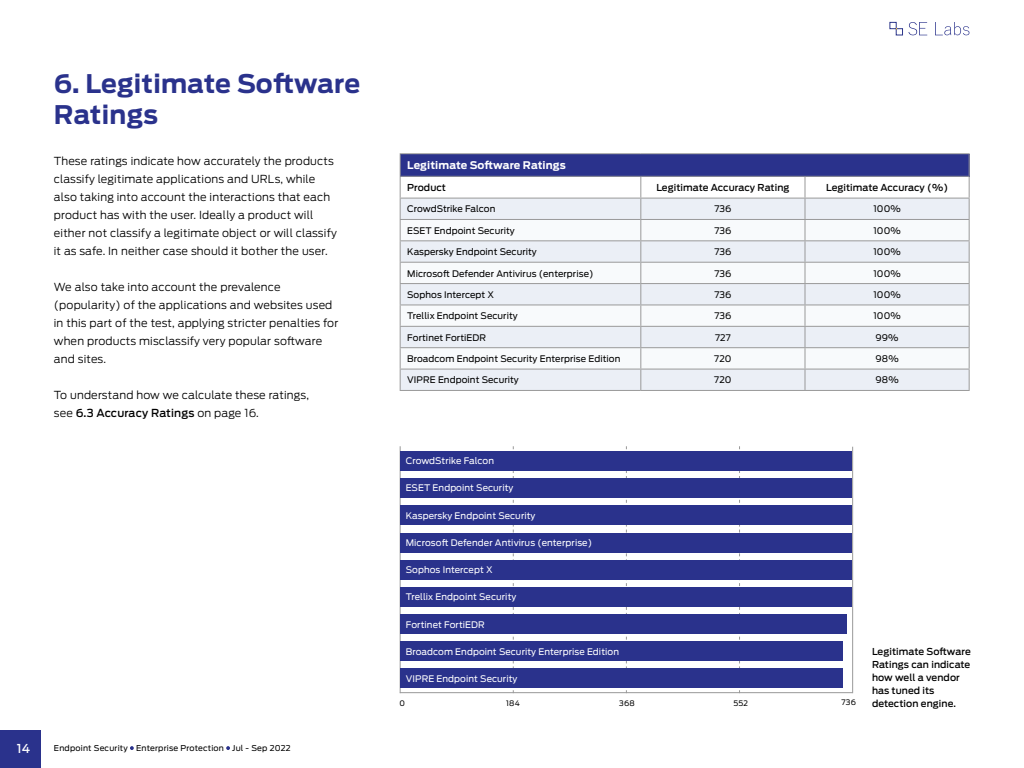
<style>
.page{position:relative;width:1024px;height:768px;background:#fff}
.page>*{position:absolute;margin:0;border:0;box-sizing:border-box;transform-origin:0 0}
.t1{font:700 25.5px/31px "Ford Antenna";letter-spacing:.005em;color:#2a328c}
.t2{font:500 12.2px "Ford Antenna";color:#fff}
.t3{font:300 11px/18px "Ford Antenna";letter-spacing:.015em;color:#000}
.t4{font:700 10.5px "Ford Antenna";letter-spacing:.005em;color:#fff}
.t5{font:500 9.5px/13px "Ford Antenna";letter-spacing:.01em;color:#000}
.t6{font:9px "Ford Antenna";letter-spacing:.01em;color:#000}
.t7{font:9px "Ford Antenna";letter-spacing:.01em;color:#fff}
.t8{font:8px "Ford Antenna";letter-spacing:.025em;color:#000}
.t9{font:7.5px "Ford Antenna";letter-spacing:.025em;color:#000}
.s1{font-weight:500}
</style>
<div class="page">
<div style="left:0;top:730px;width:41px;height:38px;background:#2a328c"></div>
<svg style="left:130px;top:746px;width:4px;height:4px"></svg>
<svg style="left:226px;top:746px;width:4px;height:4px"></svg>
<svg style="left:908px;top:22px;width:19px;height:13px"></svg>
<svg style="left:935px;top:22px;width:34px;height:13px"></svg>
<div style="left:890px;top:22px;width:7px;height:7px;border:1px solid #2c368a"></div>
<div style="left:896px;top:28px;width:7px;height:7px;border:1px solid #2c368a"></div>
<div style="left:400px;top:154px;width:569px;height:22px;background:#2a328c"></div>
<div style="left:401px;top:199px;width:568px;height:191px;background:#ebeff6"></div>
<svg style="left:401px;top:220px;width:568px;height:149px"></svg>
<hr style="left:400px;top:153px;width:241px;height:1px;background:#999">
<hr style="left:641px;top:153px;width:164px;height:1px;background:#999">
<hr style="left:805px;top:153px;width:165px;height:1px;background:#999">
<hr style="left:400px;top:176px;width:241px;height:1px;background:#999">
<hr style="left:641px;top:176px;width:164px;height:1px;background:#999">
<hr style="left:805px;top:176px;width:165px;height:1px;background:#999">
<hr style="left:400px;top:198px;width:241px;height:1px;background:#999">
<hr style="left:641px;top:198px;width:164px;height:1px;background:#999">
<hr style="left:805px;top:198px;width:165px;height:1px;background:#999">
<hr style="left:400px;top:219px;width:241px;height:1px;background:#999">
<hr style="left:641px;top:219px;width:164px;height:1px;background:#999">
<hr style="left:805px;top:219px;width:165px;height:1px;background:#999">
<hr style="left:400px;top:240px;width:241px;height:1px;background:#999">
<hr style="left:641px;top:240px;width:164px;height:1px;background:#999">
<hr style="left:805px;top:240px;width:165px;height:1px;background:#999">
<hr style="left:400px;top:262px;width:241px;height:1px;background:#999">
<hr style="left:641px;top:262px;width:164px;height:1px;background:#999">
<hr style="left:805px;top:262px;width:165px;height:1px;background:#999">
<hr style="left:400px;top:283px;width:241px;height:1px;background:#999">
<hr style="left:641px;top:283px;width:164px;height:1px;background:#999">
<hr style="left:805px;top:283px;width:165px;height:1px;background:#999">
<hr style="left:400px;top:304px;width:241px;height:1px;background:#999">
<hr style="left:641px;top:304px;width:164px;height:1px;background:#999">
<hr style="left:805px;top:304px;width:165px;height:1px;background:#999">
<hr style="left:400px;top:326px;width:241px;height:1px;background:#999">
<hr style="left:641px;top:326px;width:164px;height:1px;background:#999">
<hr style="left:805px;top:326px;width:165px;height:1px;background:#999">
<hr style="left:400px;top:347px;width:241px;height:1px;background:#999">
<hr style="left:641px;top:347px;width:164px;height:1px;background:#999">
<hr style="left:805px;top:347px;width:165px;height:1px;background:#999">
<hr style="left:400px;top:369px;width:241px;height:1px;background:#999">
<svg style="left:400px;top:154px;width:1px;height:236px"></svg>
<hr style="left:641px;top:369px;width:164px;height:1px;background:#999">
<svg style="left:640px;top:177px;width:1px;height:213px"></svg>
<hr style="left:805px;top:369px;width:165px;height:1px;background:#999">
<svg style="left:805px;top:177px;width:1px;height:213px"></svg>
<svg style="left:969px;top:154px;width:1px;height:236px"></svg>
<hr style="left:400px;top:390px;width:241px;height:1px;background:#999">
<hr style="left:641px;top:390px;width:164px;height:1px;background:#999">
<hr style="left:805px;top:390px;width:165px;height:1px;background:#999">
<svg style="left:739px;top:446px;width:1px;height:246px"></svg>
<svg style="left:513px;top:446px;width:1px;height:246px"></svg>
<svg style="left:626px;top:446px;width:1px;height:246px"></svg>
<hr style="left:400px;top:692px;width:453px;height:1px;background:#999">
<hr style="left:852px;top:447px;width:1px;height:246px;background:#999">
<hr style="left:400px;top:446px;width:1px;height:247px;background:#999">
<div style="left:400px;top:451px;width:452px;height:20px;background:#2a328c"></div>
<div style="left:400px;top:478px;width:452px;height:20px;background:#2a328c"></div>
<div style="left:400px;top:506px;width:452px;height:19px;background:#2a328c"></div>
<div style="left:400px;top:533px;width:452px;height:19px;background:#2a328c"></div>
<div style="left:400px;top:560px;width:452px;height:20px;background:#2a328c"></div>
<div style="left:400px;top:587px;width:452px;height:20px;background:#2a328c"></div>
<div style="left:400px;top:614px;width:447px;height:20px;background:#2a328c"></div>
<div style="left:400px;top:641px;width:443px;height:20px;background:#2a328c"></div>
<div style="left:400px;top:669px;width:443px;height:19px;background:#2a328c"></div>
<h1 class="t1" style="left:54px;top:65px;width:308px">6. Legitimate Software<br>Ratings</h1>
<p class="t3" style="left:54px;top:150px;width:285px">These ratings indicate how accurately the products classify legitimate applications and URLs, while also taking into account the interactions that each product has with the user. Ideally a product will either not classify a legitimate object or will classify it as safe. In neither case should it bother the user.</p>
<p class="t3" style="left:54px;top:276px;width:286px">We also take into account the prevalence (popularity) of the applications and websites used in this part of the test, applying stricter penalties for when products misclassify very popular software and sites.</p>
<p class="t3" style="left:54px;top:384px;width:257px">To understand how we calculate these ratings, see <span class="s1">6.3 Accuracy Ratings</span> on page 16.</p>
<p class="t2" style="left:17px;top:738px;width:15px">14</p>
<p class="t8" style="left:54px;top:741px;width:238px">Endpoint Security Enterprise Protection Jul - Sep 2022</p>
<p class="t4" style="left:407px;top:156px;width:160px">Legitimate Software Ratings</p>
<p class="t5" style="left:407px;top:180px;width:40px">Product</p>
<p class="t5" style="left:656px;top:180px;width:135px">Legitimate Accuracy Rating</p>
<p class="t5" style="left:826px;top:180px;width:124px">Legitimate Accuracy (%)</p>
<p class="t6" style="left:407px;top:201px;width:90px">CrowdStrike Falcon</p>
<p class="t6" style="left:714px;top:201px;width:19px">736</p>
<p class="t6" style="left:873px;top:201px;width:29px">100%</p>
<p class="t6" style="left:407px;top:223px;width:109px">ESET Endpoint Security</p>
<p class="t6" style="left:714px;top:223px;width:19px">736</p>
<p class="t6" style="left:873px;top:223px;width:29px">100%</p>
<p class="t6" style="left:407px;top:244px;width:131px">Kaspersky Endpoint Security</p>
<p class="t6" style="left:714px;top:244px;width:19px">736</p>
<p class="t6" style="left:873px;top:244px;width:29px">100%</p>
<p class="t6" style="left:407px;top:265px;width:188px">Microsoft Defender Antivirus (enterprise)</p>
<p class="t6" style="left:714px;top:265px;width:19px">736</p>
<p class="t6" style="left:873px;top:265px;width:29px">100%</p>
<p class="t6" style="left:407px;top:287px;width:88px">Sophos Intercept X</p>
<p class="t6" style="left:714px;top:287px;width:19px">736</p>
<p class="t6" style="left:873px;top:287px;width:29px">100%</p>
<p class="t6" style="left:407px;top:308px;width:112px">Trellix Endpoint Security</p>
<p class="t6" style="left:714px;top:308px;width:19px">736</p>
<p class="t6" style="left:873px;top:308px;width:29px">100%</p>
<p class="t6" style="left:407px;top:330px;width:80px">Fortinet FortiEDR</p>
<p class="t6" style="left:715px;top:330px;width:17px">727</p>
<p class="t6" style="left:876px;top:330px;width:25px">99%</p>
<p class="t6" style="left:407px;top:351px;width:215px">Broadcom Endpoint Security Enterprise Edition</p>
<p class="t6" style="left:714px;top:351px;width:19px">720</p>
<p class="t6" style="left:876px;top:351px;width:25px">98%</p>
<p class="t6" style="left:407px;top:372px;width:113px">VIPRE Endpoint Security</p>
<p class="t6" style="left:714px;top:372px;width:19px">720</p>
<p class="t6" style="left:876px;top:372px;width:25px">98%</p>
<p class="t7" style="left:406px;top:453px;width:90px">CrowdStrike Falcon</p>
<p class="t7" style="left:406px;top:480px;width:109px">ESET Endpoint Security</p>
<p class="t7" style="left:406px;top:508px;width:131px">Kaspersky Endpoint Security</p>
<p class="t7" style="left:406px;top:535px;width:188px">Microsoft Defender Antivirus (enterprise)</p>
<p class="t7" style="left:406px;top:562px;width:88px">Sophos Intercept X</p>
<p class="t7" style="left:406px;top:589px;width:112px">Trellix Endpoint Security</p>
<p class="t7" style="left:406px;top:617px;width:80px">Fortinet FortiEDR</p>
<p class="t7" style="left:406px;top:644px;width:215px">Broadcom Endpoint Security Enterprise Edition</p>
<p class="t7" style="left:406px;top:671px;width:113px">VIPRE Endpoint Security</p>
<p class="t5" style="left:872px;top:644px;width:100px">Legitimate Software<br>Ratings can indicate how well a vendor has tuned its</p>
<p class="t9" style="left:400px;top:697px;width:7px">0</p>
<p class="t9" style="left:506px;top:697px;width:15px">184</p>
<p class="t9" style="left:619px;top:697px;width:17px">368</p>
<p class="t9" style="left:733px;top:697px;width:16px">552</p>
<p class="t9" style="left:842px;top:696px;width:16px">736</p>
<p class="t5" style="left:872px;top:696px;width:86px">detection engine.</p>
</div>
